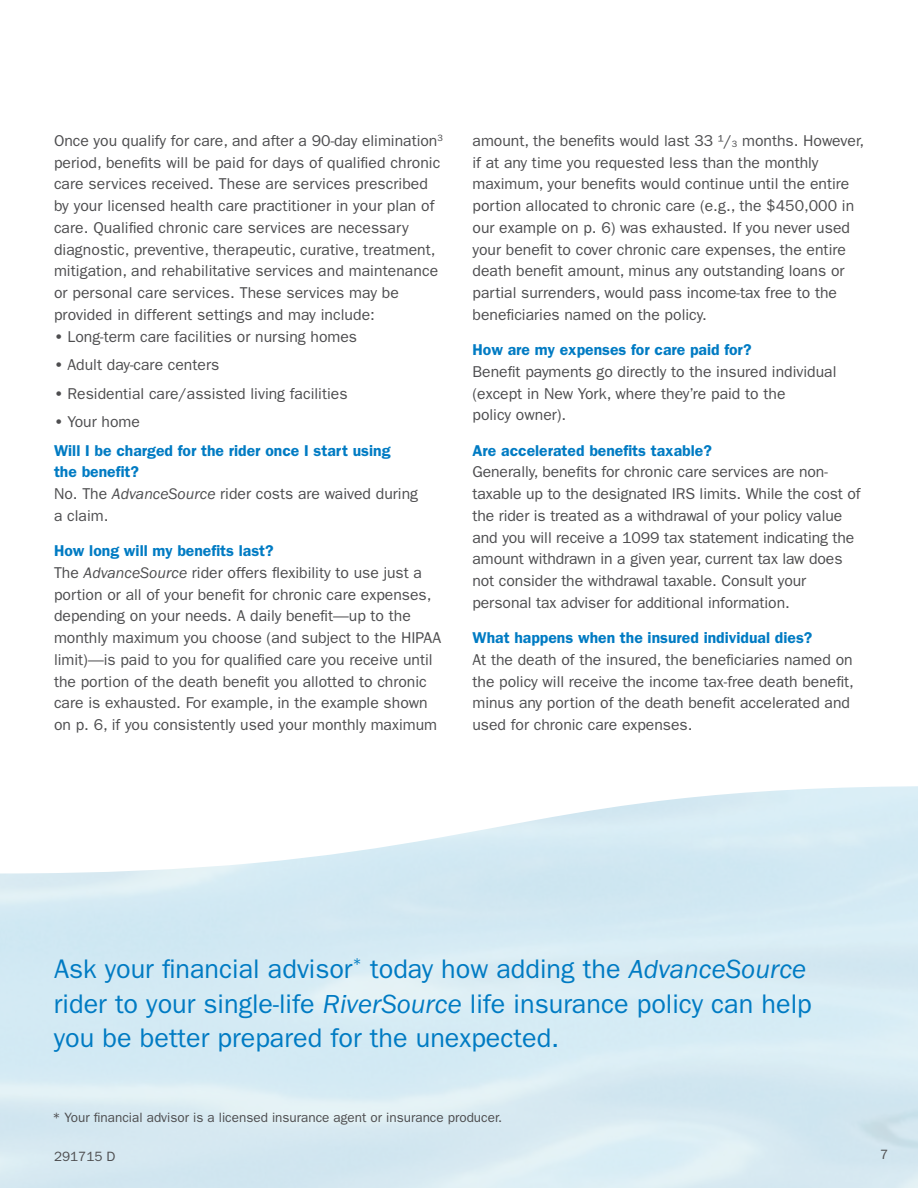
<style>
.page{position:relative;width:918px;height:1188px;background:#fff}
.page>*{position:absolute;margin:0;border:0;box-sizing:border-box;transform-origin:0 0}
.t1{font:27px/34.5px "ITC Franklin Gothic Std";color:#007bc3}
.t2{font:15.75px/21.8px "ITC Franklin Gothic Std";color:#4d4d4f}
.t3{font:600 15.75px/28.5px "ITC Franklin Gothic Std";color:#007bc3}
.t4{font:13.5px "ITC Franklin Gothic Std";color:#4d4d4f}
.s1{font-weight:600}
.s2{color:#4d4d4f}
.s3{font-weight:400;color:#4d4d4f}
.s4{font-weight:600;color:#007bc3}
.s5{font-style:italic}
.s6{font-size:9.15px}
</style>
<div class="page">
<div style="left:0;top:781px;width:918px;height:407px;background:#d0ecf6"></div>
<svg style="left:0;top:781px;width:918px;height:92px;fill:#fff"></svg>
<p class="t2" style="left:54px;top:130px;width:390px">Once you qualify for care, and after a 90-day elimination<sup>3 </sup>period, benefits will be paid for days of qualified chronic care services received. These are services prescribed by your licensed health care practitioner in your plan of care. Qualified chronic care services are necessary diagnostic, preventive, therapeutic, curative, treatment, mitigation, and rehabilitative services and maintenance or personal care services. These services may be provided in different settings and may include:</p>
<p class="t2" style="left:54px;top:325px;width:305px"><span class="s1">•</span> Long-term care facilities or nursing homes</p>
<p class="t2" style="left:54px;top:354px;width:167px"><span class="s1">•</span> Adult day-care centers</p>
<p class="t2" style="left:54px;top:382px;width:295px"><span class="s1">•</span> Residential care/assisted living facilities</p>
<p class="t3" style="left:54px;top:407px;width:338px"><span class="s2">•</span> <span class="s3">Your home<br></span>Will I be charged for the rider once I start using</p>
<p class="t2" style="left:54px;top:461px;width:366px"><span class="s4">the benefit?<br></span>No. The <span class="s5">AdvanceSource</span> rider costs are waived during a claim.</p>
<p class="t2" style="left:54px;top:540px;width:389px"><span class="s4">How long will my benefits last?<br></span>The <span class="s5">AdvanceSource</span> rider offers flexibility to use just a portion or all of your benefit for chronic care expenses, depending on your needs. A daily benefit—up to the monthly maximum you choose (and subject to the HIPAA limit)—is paid to you for qualified care you receive until the portion of the death benefit you allotted to chronic care is exhausted. For example, in the example shown on p. 6, if you consistently used your monthly maximum</p>
<p class="t2" style="left:472px;top:130px;width:393px">amount, the benefits would last 33 ¹/<span class="s6">3</span> months. However, if at any time you requested less than the monthly maximum, your benefits would continue until the entire portion allocated to chronic care (e.g., the $450,000 in our example on p. 6) was exhausted. If you never used your benefit to cover chronic care expenses, the entire death benefit amount, minus any outstanding loans or partial surrenders, would pass income-tax free to the beneficiaries named on the policy.</p>
<p class="t3" style="left:473px;top:335px;width:281px">How are my expenses for care paid for?</p>
<p class="t2" style="left:473px;top:361px;width:366px">Benefit payments go directly to the insured individual (except in New York, where they’re paid to the<br>policy owner).</p>
<p class="t3" style="left:473px;top:436px;width:241px">Are accelerated benefits taxable?</p>
<p class="t2" style="left:473px;top:461px;width:390px">Generally, benefits for chronic care services are non&shy;taxable up to the designated IRS limits. While the cost of the rider is treated as a withdrawal of your policy value and you will receive a 1099 tax statement indicating the amount withdrawn in a given year, current tax law does not consider the withdrawal taxable. Consult your personal tax adviser for additional information.</p>
<p class="t3" style="left:473px;top:623px;width:341px">What happens when the insured individual dies?</p>
<p class="t2" style="left:473px;top:649px;width:383px">At the death of the insured, the beneficiaries named on the policy will receive the income tax-free death benefit, minus any portion of the death benefit accelerated and used for chronic care expenses.</p>
<h1 class="t1" style="left:54px;top:952px;width:759px">Ask your financial advisor<sup>*</sup> today how adding the <span class="s5">AdvanceSource </span>rider to your single-life <span class="s5">RiverSource</span> life insurance policy can help you be better prepared for the unexpected.</h1>
<p class="t4" style="left:53px;top:1109px;width:451px">* Your financial advisor is a licensed insurance agent or insurance producer.</p>
<p class="t4" style="left:54px;top:1149px;width:63px">291715 D</p>
<p class="t4" style="left:880px;top:1147px;width:10px">7</p>
</div>
